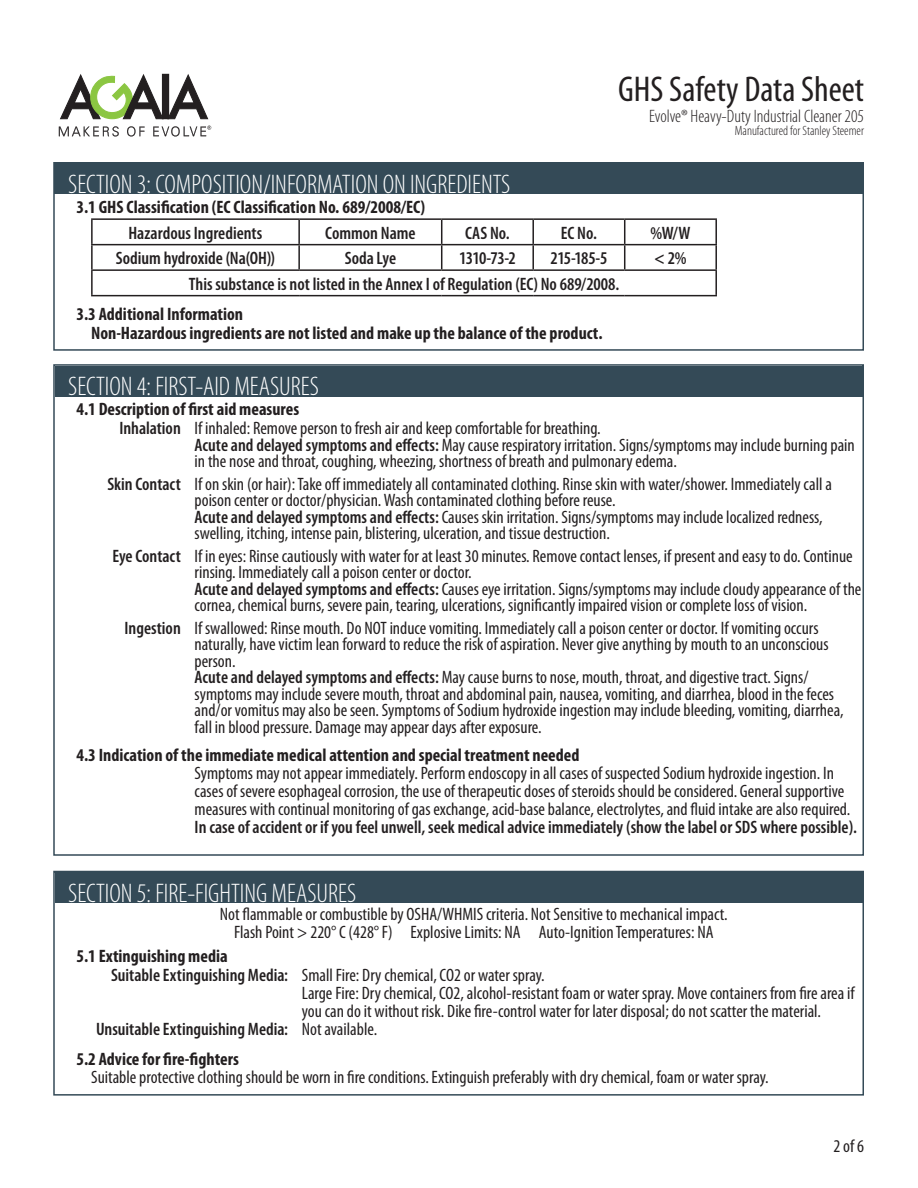
<style>
.page{position:relative;width:918px;height:1188px;background:#fff}
.page>*{position:absolute;margin:0;border:0;box-sizing:border-box;transform-origin:0 0}
.t1{font:condensed 36px "Myriad Pro";color:#231f20}
.t2{font:300 condensed 27px "Myriad Pro";color:#fff}
.t3{font:condensed 18px/16.5px "Myriad Pro";color:#231f20}
.t4{font:600 condensed 18px "Myriad Pro";color:#231f20}
.t5{font:700 condensed 18px/18.9px "Myriad Pro";color:#231f20}
.t6{font:300 condensed 18px "Myriad Pro";color:#231f20}
.t7{font:300 condensed 13.5px "Myriad Pro";color:#231f20}
.s1{font-weight:700}
.s2{font-weight:600}
.s3{font-weight:400}
</style>
<div class="page">
<svg style="left:60px;top:74px;width:148px;height:45px"></svg>
<svg style="left:59px;top:126px;width:60px;height:11px"></svg>
<svg style="left:127px;top:126px;width:18px;height:11px"></svg>
<svg style="left:153px;top:126px;width:58px;height:11px"></svg>
<div style="left:55px;top:366px;width:807px;height:30px;background:#344a57"></div>
<div style="left:55px;top:872px;width:807px;height:31px;background:#344a57"></div>
<div style="left:53px;top:871px;width:811px;height:225px;border:2px solid #344a57"></div>
<div style="left:55px;top:164px;width:808px;height:30px;background:#344a57"></div>
<hr style="left:298px;top:220px;width:2px;height:24px;background:#231f20">
<hr style="left:532px;top:220px;width:2px;height:24px;background:#231f20">
<hr style="left:91px;top:244px;width:208px;height:1px;background:#231f20">
<hr style="left:299px;top:244px;width:143px;height:1px;background:#231f20">
<hr style="left:298px;top:245px;width:2px;height:24px;background:#231f20">
<hr style="left:442px;top:244px;width:91px;height:1px;background:#231f20">
<svg style="left:441px;top:220px;width:1px;height:49px"></svg>
<hr style="left:533px;top:244px;width:92px;height:1px;background:#231f20">
<hr style="left:532px;top:245px;width:2px;height:24px;background:#231f20">
<hr style="left:625px;top:244px;width:92px;height:1px;background:#231f20">
<svg style="left:624px;top:220px;width:1px;height:49px"></svg>
<hr style="left:91px;top:218px;width:208px;height:2px;background:#231f20">
<hr style="left:91px;top:220px;width:2px;height:24px;background:#231f20">
<hr style="left:299px;top:218px;width:143px;height:2px;background:#231f20">
<hr style="left:442px;top:218px;width:91px;height:2px;background:#231f20">
<hr style="left:533px;top:218px;width:92px;height:2px;background:#231f20">
<hr style="left:625px;top:218px;width:92px;height:2px;background:#231f20">
<hr style="left:715px;top:220px;width:2px;height:24px;background:#231f20">
<hr style="left:91px;top:245px;width:2px;height:24px;background:#231f20">
<hr style="left:715px;top:245px;width:2px;height:24px;background:#231f20">
<hr style="left:91px;top:269px;width:208px;height:2px;background:#231f20">
<hr style="left:91px;top:271px;width:2px;height:24px;background:#231f20">
<hr style="left:299px;top:269px;width:143px;height:2px;background:#231f20">
<hr style="left:442px;top:269px;width:91px;height:2px;background:#231f20">
<hr style="left:533px;top:269px;width:92px;height:2px;background:#231f20">
<hr style="left:625px;top:269px;width:92px;height:2px;background:#231f20">
<hr style="left:715px;top:271px;width:2px;height:24px;background:#231f20">
<hr style="left:91px;top:295px;width:208px;height:1px;background:#231f20">
<hr style="left:299px;top:295px;width:143px;height:1px;background:#231f20">
<hr style="left:442px;top:295px;width:91px;height:1px;background:#231f20">
<hr style="left:533px;top:295px;width:92px;height:1px;background:#231f20">
<hr style="left:625px;top:295px;width:92px;height:1px;background:#231f20">
<div style="left:53px;top:162px;width:811px;height:189px;border:2px solid #344a57"></div>
<h1 class="t1" style="left:618px;top:67px;width:247px">GHS Safety Data Sheet</h1>
<p class="t6" style="left:649px;top:105px;width:216px">Evolve® Heavy-Duty Industrial Cleaner 205</p>
<p class="t7" style="left:735px;top:123px;width:131px">Manufactured for Stanley Steemer</p>
<h2 class="t2" style="left:68px;top:168px;width:444px">SECTION 3: COMPOSITION/INFORMATION ON INGREDIENTS</h2>
<p class="t5" style="left:76px;top:197px;width:350px">3.1 GHS Classification (EC Classification No. 689/2008/EC)</p>
<p class="t4" style="left:129px;top:222px;width:135px">Hazardous Ingredients</p>
<p class="t4" style="left:325px;top:222px;width:92px">Common Name</p>
<p class="t4" style="left:465px;top:222px;width:46px">CAS No.</p>
<p class="t4" style="left:561px;top:222px;width:38px">EC No.</p>
<p class="t4" style="left:651px;top:222px;width:41px">%W/W</p>
<p class="t4" style="left:116px;top:247px;width:161px">Sodium hydroxide (Na(OH))</p>
<p class="t4" style="left:345px;top:247px;width:53px">Soda Lye</p>
<p class="t4" style="left:459px;top:247px;width:58px">1310-73-2</p>
<p class="t4" style="left:551px;top:247px;width:58px">215-185-5</p>
<p class="t4" style="left:654px;top:247px;width:34px">&lt; 2%</p>
<p class="t4" style="left:189px;top:273px;width:432px">This substance is not listed in the Annex I of Regulation (EC) No 689/2008.</p>
<p class="t5" style="left:91px;top:304px;width:513px;text-indent:-15px">3.3 Additional Information<br>Non-Hazardous ingredients are not listed and make up the balance of the product.</p>
<h2 class="t2" style="left:68px;top:370px;width:252px">SECTION 4: FIRST-AID MEASURES</h2>
<p class="t3" style="left:119px;top:400px;width:483px;line-height:18.9px;text-indent:-43px"><span class="s1">4.1 Description of first aid measures<br></span><span class="s2">Inhalation</span> If inhaled: Remove person to fresh air and keep comfortable for breathing.</p>
<p class="t3" style="left:195px;top:436px;width:662px"><span class="s2">Acute and delayed symptoms and effects:</span> May cause respiratory irritation. Signs/symptoms may include burning pain in the nose and throat, coughing, wheezing, shortness of breath and pulmonary edema.</p>
<p class="t3" style="left:195px;top:475px;width:639px;text-indent:-87px"><span class="s2">Skin Contact</span> If on skin (or hair): Take off immediately all contaminated clothing. Rinse skin with water/shower. Immediately call a poison center or doctor/physician. Wash contaminated clothing before reuse.<br><span class="s2">Acute and delayed symptoms and effects:</span> Causes skin irritation. Signs/symptoms may include localized redness, swelling, itching, intense pain, blistering, ulceration, and tissue destruction.</p>
<p class="t3" style="left:195px;top:547px;width:668px;text-indent:-82px"><span class="s2">Eye Contact</span> If in eyes: Rinse cautiously with water for at least 30 minutes. Remove contact lenses, if present and easy to do. Continue rinsing. Immediately call a poison center or doctor.<br><span class="s2">Acute and delayed symptoms and effects:</span> Causes eye irritation. Signs/symptoms may include cloudy appearance of the cornea, chemical burns, severe pain, tearing, ulcerations, significantly impaired vision or complete loss of vision.</p>
<p class="t3" style="left:195px;top:619px;width:651px;text-indent:-70px"><span class="s2">Ingestion</span> If swallowed: Rinse mouth. Do NOT induce vomiting. Immediately call a poison center or doctor. If vomiting occurs naturally, have victim lean forward to reduce the risk of aspiration. Never give anything by mouth to an unconscious person.<br><span class="s2">Acute and delayed symptoms and effects:</span> May cause burns to nose, mouth, throat, and digestive tract. Signs/ symptoms may include severe mouth, throat and abdominal pain, nausea, vomiting, and diarrhea, blood in the feces and/or vomitus may also be seen. Symptoms of Sodium hydroxide ingestion may include bleeding, vomiting, diarrhea, fall in blood pressure. Damage may appear days after exposure.</p>
<p class="t5" style="left:76px;top:745px;width:505px">4.3 Indication of the immediate medical attention and special treatment needed</p>
<p class="t3" style="left:195px;top:764px;width:657px;line-height:18px">Symptoms may not appear immediately. Perform endoscopy in all cases of suspected Sodium hydroxide ingestion. In cases of severe esophageal corrosion, the use of therapeutic doses of steroids should be considered. General supportive measures with continual monitoring of gas exchange, acid-base balance, electrolytes, and fluid intake are also required.</p>
<p class="t4" style="left:195px;top:816px;width:664px">In case of accident or if you feel unwell, seek medical advice immediately (show the label or SDS where possible).</p>
<h2 class="t2" style="left:68px;top:877px;width:290px">SECTION 5: FIRE-FIGHTING MEASURES</h2>
<p class="t3" style="left:220px;top:904px;width:509px;line-height:18px;text-align:center">Not flammable or combustible by OSHA/WHMIS criteria. Not Sensitive to mechanical impact.<br>Flash Point &gt; 220° C (428° F) Explosive Limits: NA Auto-Ignition Temperatures: NA</p>
<p class="t5" style="left:76px;top:947px;width:153px">5.1 Extinguishing media</p>
<p class="t3" style="left:111px;top:967px;width:435px"><span class="s2">Suitable Extinguishing Media:</span> Small Fire: Dry chemical, CO2 or water spray.</p>
<p class="t3" style="left:302px;top:985px;width:554px">Large Fire: Dry chemical, CO2, alcohol-resistant foam or water spray. Move containers from fire area if</p>
<p class="t3" style="left:302px;top:1003px;width:521px">you can do it without risk. Dike fire-control water for later disposal; do not scatter the material.</p>
<p class="t4" style="left:96px;top:1018px;width:283px">Unsuitable Extinguishing Media: <span class="s3">Not available.</span></p>
<p class="t5" style="left:76px;top:1049px;width:164px">5.2 Advice for fire-fighters</p>
<p class="t3" style="left:91px;top:1069px;width:679px">Suitable protective clothing should be worn in fire conditions. Extinguish preferably with dry chemical, foam or water spray.</p>
<p class="t3" style="left:833px;top:1137px;width:32px">2 of 6</p>
</div>
